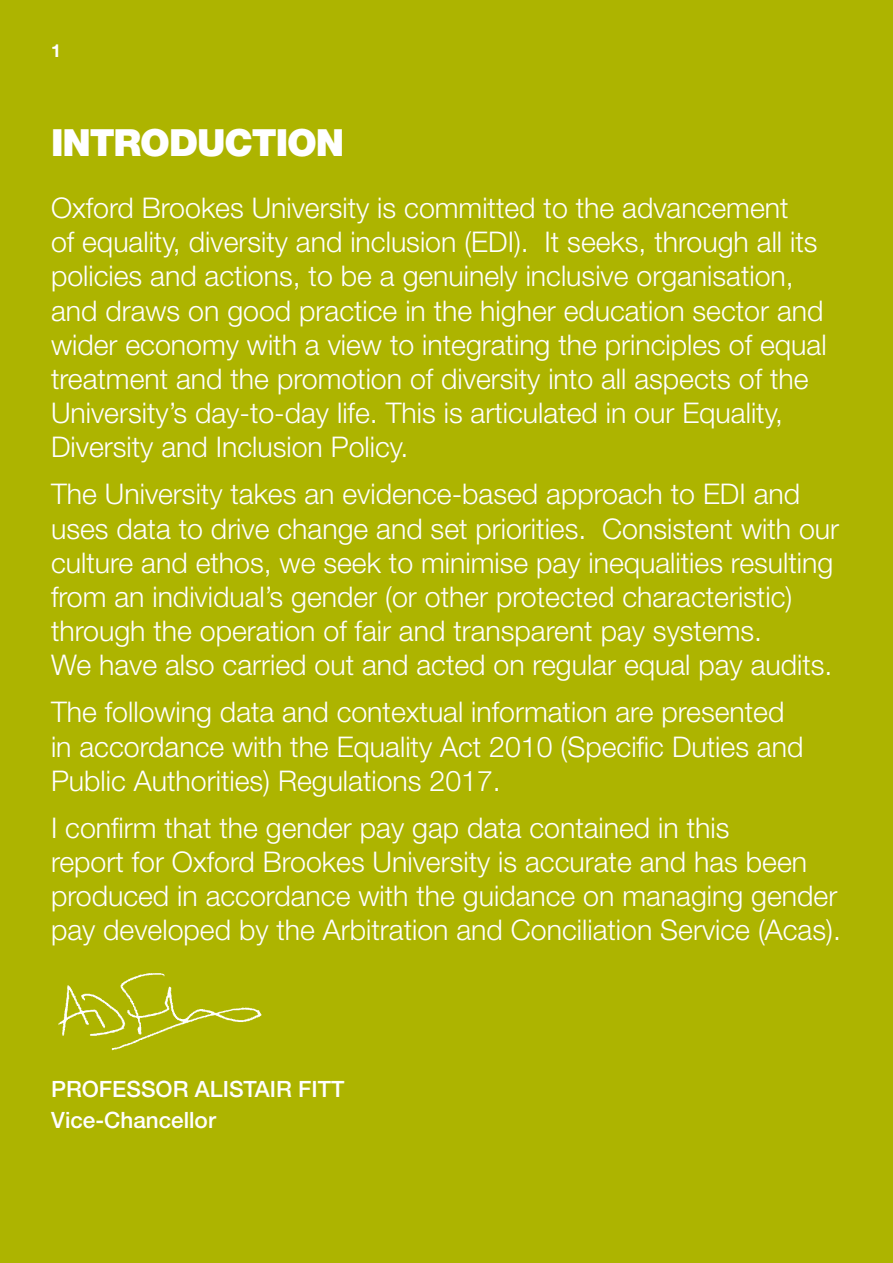
<style>
.page{position:relative;width:893px;height:1263px;background:#adb400}
.page>*{position:absolute;margin:0;border:0;box-sizing:border-box;transform-origin:0 0}
.t1{font:900 37.5px "Helvetica Neue";letter-spacing:-.03em;color:#fff}
.t2{font:300 28.5px/34.2px "Helvetica Neue";color:#fff}
.t3{font:500 22.5px/30.6px "Helvetica Neue";color:#fff}
.t4{font:700 18px "Helvetica Neue";color:#fff}
</style>
<div class="page">
<img style="left:58px;top:973px;width:204px;height:78px">
<p class="t4" style="left:51px;top:39px;width:12px">1</p>
<p class="t1" style="left:51px;top:121px;width:295px">INTRODUCTION</p>
<p class="t2" style="left:51px;top:190px;width:777px">Oxford Brookes University is committed to the advancement<br>of equality, diversity and inclusion (EDI). It seeks, through all its policies and actions, to be a genuinely inclusive organisation, and draws on good practice in the higher education sector and wider economy with a view to integrating the principles of equal treatment and the promotion of diversity into all aspects of the University’s day-to-day life. This is articulated in our Equality, Diversity and Inclusion Policy.</p>
<p class="t2" style="left:51px;top:477px;width:790px">The University takes an evidence-based approach to EDI and uses data to drive change and set priorities. Consistent with our culture and ethos, we seek to minimise pay inequalities resulting from an individual’s gender (or other protected characteristic) through the operation of fair and transparent pay systems.<br>We have also carried out and acted on regular equal pay audits.</p>
<p class="t2" style="left:51px;top:694px;width:754px">The following data and contextual information are presented in accordance with the Equality Act 2010 (Specific Duties and<br>Public Authorities) Regulations 2017.</p>
<p class="t2" style="left:51px;top:810px;width:791px">I confirm that the gender pay gap data contained in this<br>report for Oxford Brookes University is accurate and has been produced in accordance with the guidance on managing gender pay developed by the Arbitration and Conciliation Service (Acas).</p>
<p class="t3" style="left:51px;top:1073px;width:295px">PROFESSOR ALISTAIR FITT<br>Vice-Chancellor</p>
</div>
